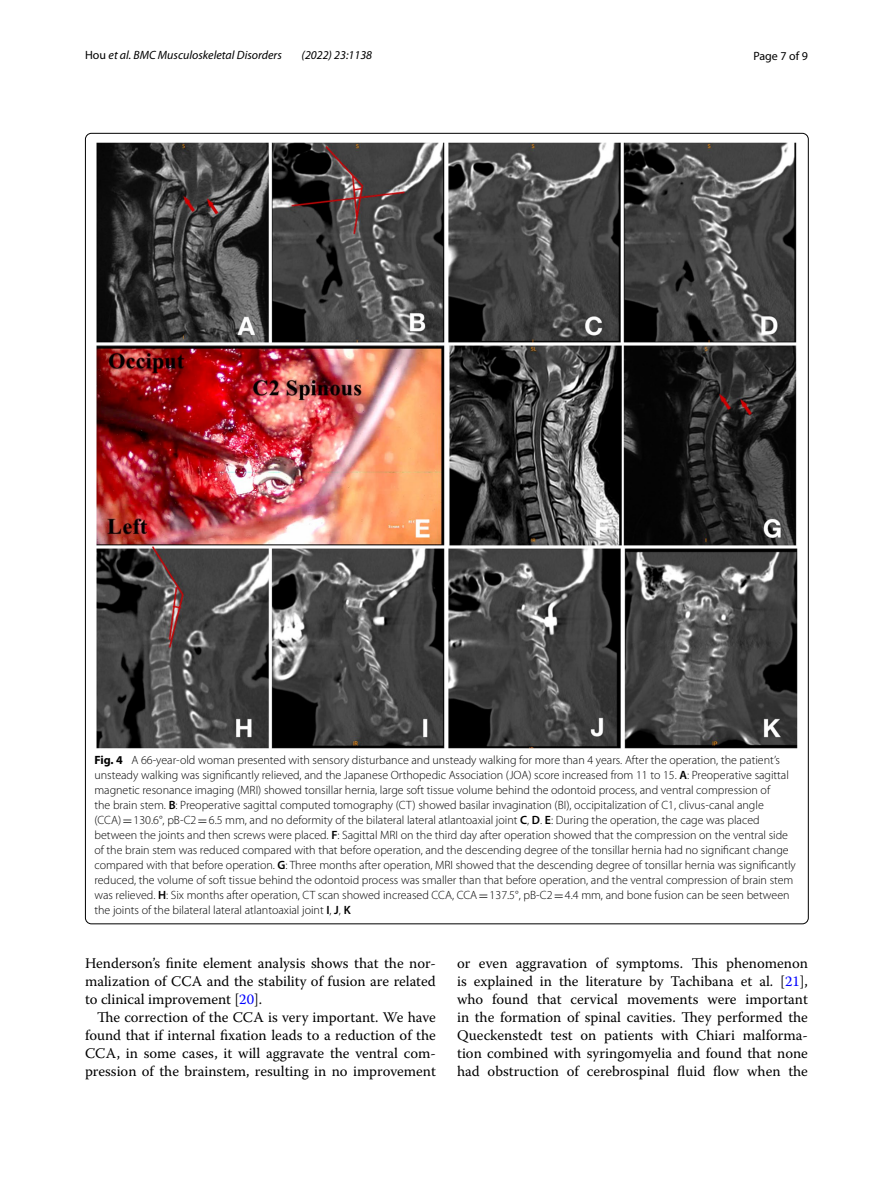
<style>
.page{position:relative;width:893px;height:1187px;background:#fff}
.page>*{position:absolute;margin:0;border:0;box-sizing:border-box;transform-origin:0 0}
.t1{font:14.7px/18px "Warnock Pro";color:#000;text-align:justify}
.t2{font:300 12px/15px "Myriad Pro";color:#000}
.t3{font:italic 12px "Myriad Pro";color:#000}
.t4{font:12px "Myriad Pro";color:#000}
.s1{font-style:normal}
.s2{font-weight:700}
.s3{font-weight:600}
.s4{font-family:"MTSY";font-weight:400}
.s5{color:#00f}
</style>
<div class="page">
<img style="left:97px;top:142px;width:700px;height:606px">
<p class="t3" style="left:85px;top:48px;width:198px"><span class="s1">Hou</span> et al. BMC Musculoskeletal Disorders</p>
<p class="t3" style="left:302px;top:48px;width:72px">(2022) 23:1138</p>
<p class="t4" style="left:753px;top:48px;width:56px">Page 7 of 9</p>
<p class="t2" style="left:94px;top:752px;width:703px"><span class="s2">Fig. 4</span> A 66-year-old woman presented with sensory disturbance and unsteady walking for more than 4 years. After the operation, the patient’s unsteady walking was significantly relieved, and the Japanese Orthopedic Association (JOA) score increased from 11 to 15. <span class="s3">A</span>: Preoperative sagittal magnetic resonance imaging (MRI) showed tonsillar hernia, large soft tissue volume behind the odontoid process, and ventral compression of<br>the brain stem. <span class="s3">B</span>: Preoperative sagittal computed tomography (CT) showed basilar invagination (BI), occipitalization of C1, clivus-canal angle (CCA)<span class="s4">=</span>130.6°, pB-C2<span class="s4">=</span>6.5 mm, and no deformity of the bilateral lateral atlantoaxial joint <span class="s3">C</span>, <span class="s3">D</span>. <span class="s3">E</span>: During the operation, the cage was placed between the joints and then screws were placed. <span class="s3">F</span>: Sagittal MRI on the third day after operation showed that the compression on the ventral side of the brain stem was reduced compared with that before operation, and the descending degree of the tonsillar hernia had no significant change compared with that before operation. <span class="s3">G</span>: Three months after operation, MRI showed that the descending degree of tonsillar hernia was significantly reduced, the volume of soft tissue behind the odontoid process was smaller than that before operation, and the ventral compression of brain stem was relieved. <span class="s3">H</span>: Six months after operation, CT scan showed increased CCA, CCA<span class="s4">=</span>137.5°, pB-C2<span class="s4">=</span>4.4 mm, and bone fusion can be seen between the joints of the bilateral lateral atlantoaxial joint <span class="s3">I</span>, <span class="s3">J</span>, <span class="s3">K</span></p>
<p class="t1" style="left:85px;top:954px;width:352px">Henderson’s finite element analysis shows that the nor&shy;malization of CCA and the stability of fusion are related to clinical improvement [<span class="s5">20</span>].</p>
<p class="t1" style="left:85px;top:1008px;width:352px;text-indent:12px">The correction of the CCA is very important. We have found that if internal fixation leads to a reduction of the CCA, in some cases, it will aggravate the ventral com&shy;pression of the brainstem, resulting in no improvement</p>
<p class="t1" style="left:457px;top:954px;width:352px">or even aggravation of symptoms. This phenomenon is explained in the literature by Tachibana et al. [<span class="s5">21</span>], who found that cervical movements were important in the formation of spinal cavities. They performed the Queckenstedt test on patients with Chiari malforma&shy;tion combined with syringomyelia and found that none had obstruction of cerebrospinal fluid flow when the</p>
</div>
